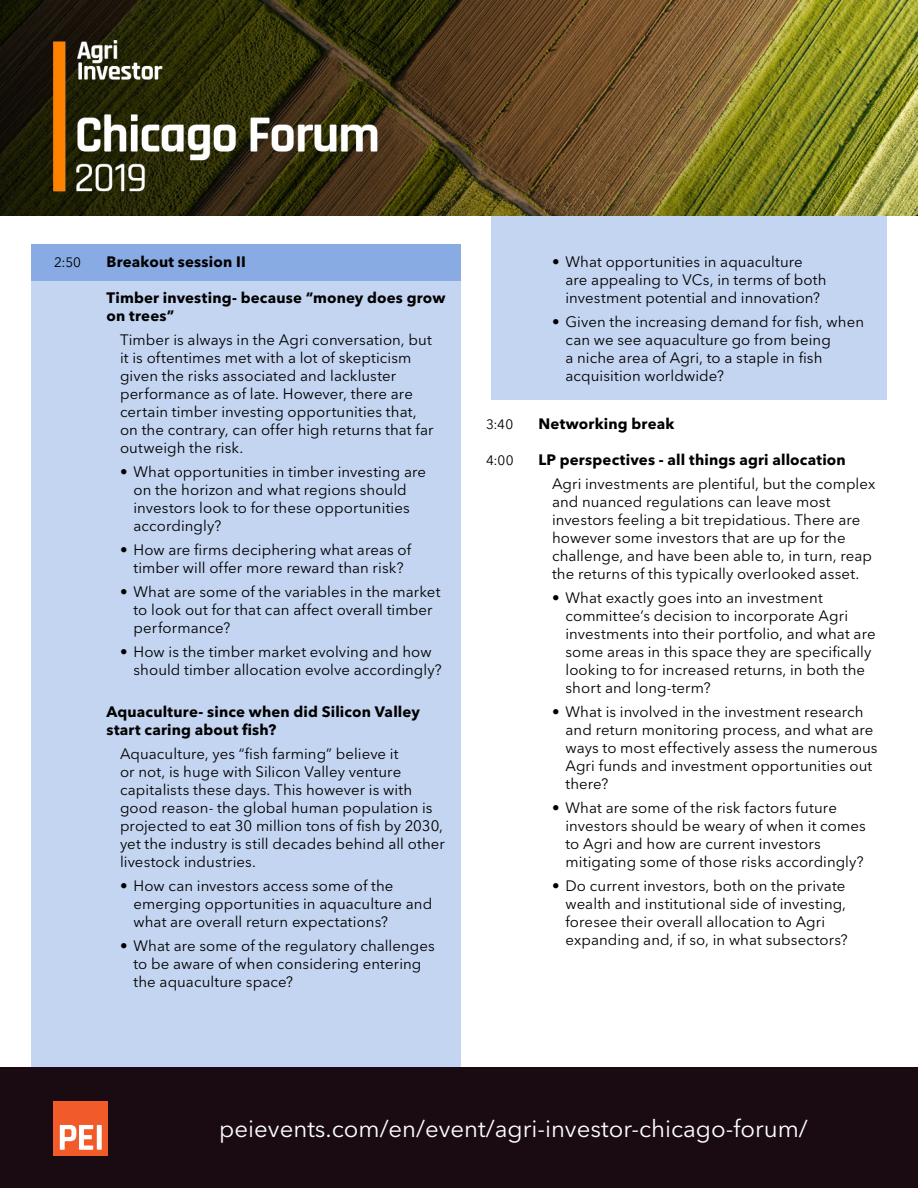
<style>
.page{position:relative;width:918px;height:1188px;background:#fff}
.page>*{position:absolute;margin:0;border:0;box-sizing:border-box;transform-origin:0 0}
.t1{font:24px "Avenir Next LT Pro";color:#fff}
.t2{font:15px/18px "Avenir Next LT Pro";letter-spacing:.005em;color:#000}
.t3{font:700 15px/18px "Avenir Next LT Pro";letter-spacing:.01em;color:#000}
.t4{font:13.5px "Avenir Next LT Pro";color:#000}
</style>
<div class="page">
<img style="left:0;top:0;width:918px;height:216px">
<img style="left:54px;top:39px;width:371px;height:157px">
<div style="left:0;top:1067px;width:918px;height:121px;background:#1a0b12"></div>
<div style="left:54px;top:1102px;width:54px;height:54px;background:#f15b29"></div>
<svg style="left:60px;top:1125px;width:42px;height:25px"></svg>
<div style="left:31px;top:244px;width:430px;height:823px;background:#c4d5f1"></div>
<div style="left:491px;top:216px;width:396px;height:184px;background:#c4d5f1"></div>
<div style="left:31px;top:244px;width:430px;height:37px;background:#89abe3"></div>
<p class="t4" style="left:54px;top:254px;width:29px">2:50</p>
<p class="t3" style="left:106px;top:253px;width:141px">Breakout session II</p>
<p class="t3" style="left:106px;top:289px;width:340px">Timber investing- because “money does grow on trees”</p>
<p class="t2" style="left:120px;top:331px;width:315px">Timber is always in the Agri conversation, but it is oftentimes met with a lot of skepticism given the risks associated and lackluster performance as of late. However, there are certain timber investing opportunities that, on the contrary, can offer high returns that far outweigh the risk.</p>
<p class="t2" style="left:134px;top:463px;width:294px;text-indent:-14px">• What opportunities in timber investing are on the horizon and what regions should investors look to for these opportunities accordingly?</p>
<p class="t2" style="left:120px;top:541px;width:293px;text-align:center">• How are firms deciphering what areas of timber will offer more reward than risk?</p>
<p class="t2" style="left:134px;top:583px;width:308px;text-indent:-14px">• What are some of the variables in the market to look out for that can affect overall timber performance?</p>
<p class="t2" style="left:134px;top:643px;width:310px;text-indent:-14px">• How is the timber market evolving and how should timber allocation evolve accordingly?</p>
<p class="t3" style="left:106px;top:703px;width:315px">Aquaculture- since when did Silicon Valley start caring about fish?</p>
<p class="t2" style="left:120px;top:745px;width:326px">Aquaculture, yes “fish farming” believe it<br>or not, is huge with Silicon Valley venture capitalists these days. This however is with good reason- the global human population is projected to eat 30 million tons of fish by 2030, yet the industry is still decades behind all other livestock industries.</p>
<p class="t2" style="left:134px;top:877px;width:300px;text-indent:-14px">• How can investors access some of the emerging opportunities in aquaculture and what are overall return expectations?</p>
<p class="t2" style="left:134px;top:937px;width:303px;text-indent:-14px">• What are some of the regulatory challenges to be aware of when considering entering the aquaculture space?</p>
<p class="t2" style="left:566px;top:253px;width:262px;text-indent:-14px">• What opportunities in aquaculture are appealing to VCs, in terms of both investment potential and innovation?</p>
<p class="t2" style="left:566px;top:313px;width:300px;text-indent:-14px">• Given the increasing demand for fish, when can we see aquaculture go from being<br>a niche area of Agri, to a staple in fish acquisition worldwide?</p>
<p class="t4" style="left:486px;top:416px;width:29px">3:40</p>
<p class="t3" style="left:538px;top:415px;width:137px">Networking break</p>
<p class="t4" style="left:486px;top:452px;width:29px">4:00</p>
<p class="t3" style="left:538px;top:451px;width:309px">LP perspectives - all things agri allocation</p>
<p class="t2" style="left:552px;top:475px;width:325px">Agri investments are plentiful, but the complex and nuanced regulations can leave most investors feeling a bit trepidatious. There are however some investors that are up for the challenge, and have been able to, in turn, reap the returns of this typically overlooked asset.</p>
<p class="t2" style="left:566px;top:589px;width:312px;text-indent:-14px">• What exactly goes into an investment committee’s decision to incorporate Agri investments into their portfolio, and what are some areas in this space they are specifically looking to for increased returns, in both the short and long-term?</p>
<p class="t2" style="left:566px;top:703px;width:314px;text-indent:-14px">• What is involved in the investment research and return monitoring process, and what are ways to most effectively assess the numerous Agri funds and investment opportunities out there?</p>
<p class="t2" style="left:566px;top:799px;width:302px;text-indent:-14px">• What are some of the risk factors future investors should be weary of when it comes to Agri and how are current investors mitigating some of those risks accordingly?</p>
<p class="t2" style="left:566px;top:877px;width:284px;text-indent:-14px">• Do current investors, both on the private wealth and institutional side of investing, foresee their overall allocation to Agri expanding and, if so, in what subsectors?</p>
<h1 class="t1" style="left:219px;top:1114px;width:590px">peievents.com/en/event/agri-investor-chicago-forum/</h1>
</div>
